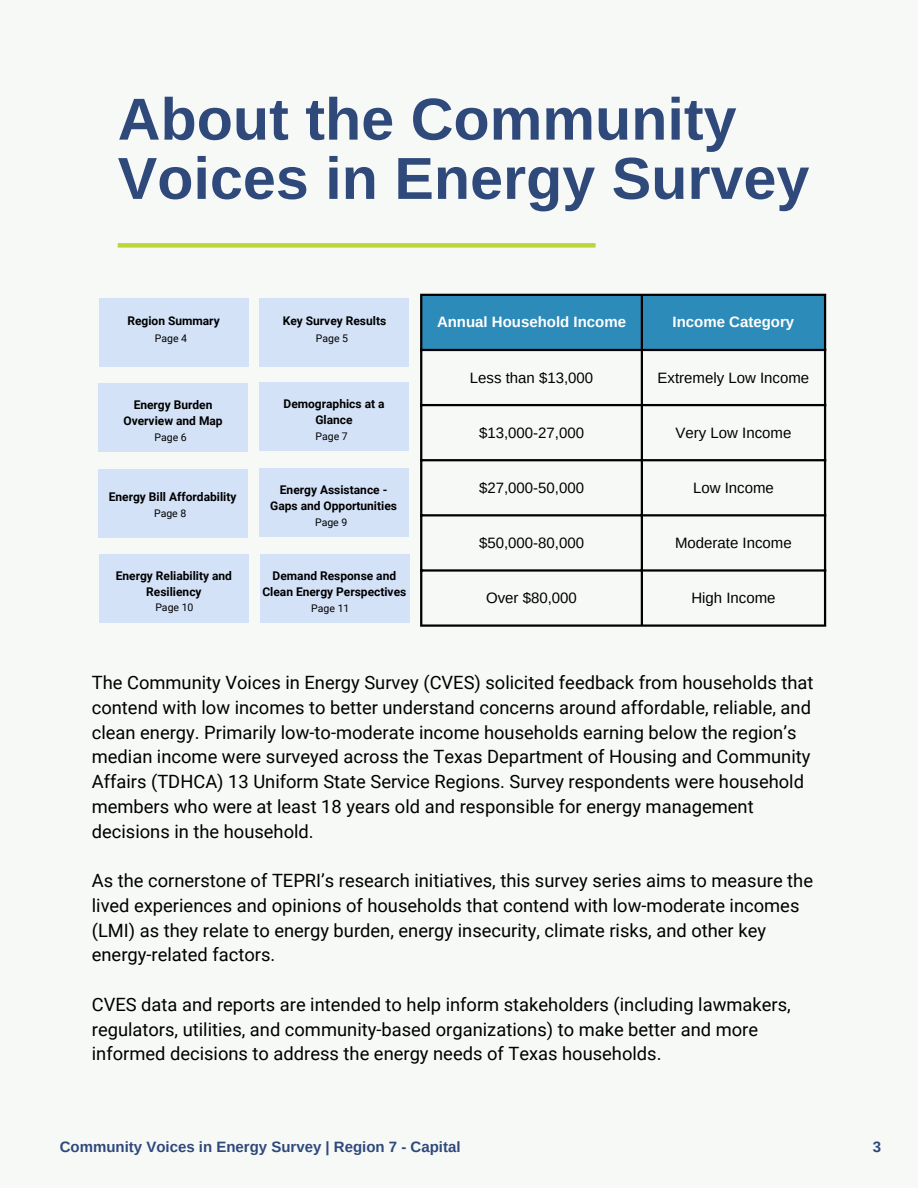
<style>
.page{position:relative;width:918px;height:1188px;background:#f7f9f7}
.page>*{position:absolute;margin:0;border:0;box-sizing:border-box;transform-origin:0 0}
.t1{font:700 59.25px/59.2px "Arimo";color:#2f497b}
.t2{font:18.3px/24.8px "Roboto";color:#000}
.t3{font:15px "Arimo";color:#000}
.t4{font:700 15px "Arimo";color:#2f497b}
.t5{font:700 15px "Arimo";color:#fff}
.t6{font:700 12px/16px "Roboto";color:#000;text-align:center}
.t7{font:10.5px "Roboto";color:#000}
</style>
<div class="page">
<div style="left:118px;top:243px;width:478px;height:5px;background:#bcd638"></div>
<div style="left:422px;top:296px;width:402px;height:53px;background:#2d8bba"></div>
<hr style="left:420px;top:296px;width:2px;height:328px;background:#000">
<hr style="left:641px;top:296px;width:2px;height:328px;background:#000">
<hr style="left:824px;top:296px;width:2px;height:328px;background:#000">
<hr style="left:420px;top:294px;width:406px;height:2px;background:#000">
<hr style="left:420px;top:349px;width:406px;height:2px;background:#000">
<hr style="left:420px;top:404px;width:406px;height:2px;background:#000">
<hr style="left:420px;top:459px;width:406px;height:2px;background:#000">
<hr style="left:420px;top:514px;width:406px;height:2px;background:#000">
<hr style="left:420px;top:569px;width:406px;height:3px;background:#000">
<hr style="left:420px;top:624px;width:406px;height:3px;background:#000">
<div style="left:99px;top:298px;width:150px;height:69px;background:#d4e2f8"></div>
<div style="left:260px;top:298px;width:149px;height:69px;background:#d4e2f8"></div>
<div style="left:99px;top:383px;width:149px;height:69px;background:#d4e2f8"></div>
<div style="left:260px;top:382px;width:149px;height:68px;background:#d4e2f8"></div>
<div style="left:98px;top:469px;width:150px;height:68px;background:#d4e2f8"></div>
<div style="left:259px;top:468px;width:150px;height:69px;background:#d4e2f8"></div>
<div style="left:99px;top:554px;width:150px;height:68px;background:#d4e2f8"></div>
<div style="left:260px;top:554px;width:149px;height:69px;background:#d4e2f8"></div>
<p class="t1" style="left:118px;top:89px;width:693px">About the Community<br>Voices in Energy Survey</p>
<p class="t6" style="left:127px;top:313px;width:94px">Region Summary</p>
<p class="t6" style="left:283px;top:313px;width:105px">Key Survey Results</p>
<p class="t7" style="left:316px;top:332px;width:34px">Page 5</p>
<p class="t7" style="left:155px;top:332px;width:34px">Page 4</p>
<p class="t6" style="left:123px;top:397px;width:101px">Energy Burden<br>Overview and Map</p>
<p class="t7" style="left:155px;top:431px;width:34px">Page 6</p>
<p class="t6" style="left:109px;top:489px;width:129px">Energy Bill Affordability</p>
<p class="t7" style="left:154px;top:507px;width:34px">Page 8</p>
<p class="t6" style="left:116px;top:568px;width:118px">Energy Reliability and<br>Resiliency</p>
<p class="t7" style="left:155px;top:602px;width:40px">Page 10</p>
<p class="t6" style="left:284px;top:396px;width:103px">Demographics at a<br>Glance</p>
<p class="t7" style="left:316px;top:430px;width:34px">Page 7</p>
<p class="t6" style="left:270px;top:482px;width:128px">Energy Assistance -<br>Gaps and Opportunities</p>
<p class="t7" style="left:315px;top:516px;width:34px">Page 9</p>
<p class="t6" style="left:262px;top:568px;width:145px">Demand Response and<br>Clean Energy Perspectives</p>
<p class="t7" style="left:311px;top:602px;width:40px">Page 11</p>
<p class="t5" style="left:437px;top:314px;width:191px">Annual Household Income</p>
<p class="t5" style="left:673px;top:314px;width:123px">Income Category</p>
<p class="t3" style="left:470px;top:369px;width:125px">Less than $13,000</p>
<p class="t3" style="left:658px;top:369px;width:153px">Extremely Low Income</p>
<p class="t3" style="left:479px;top:424px;width:107px">$13,000-27,000</p>
<p class="t3" style="left:676px;top:424px;width:117px">Very Low Income</p>
<p class="t3" style="left:479px;top:479px;width:107px">$27,000-50,000</p>
<p class="t3" style="left:693px;top:479px;width:82px">Low Income</p>
<p class="t3" style="left:479px;top:534px;width:107px">$50,000-80,000</p>
<p class="t3" style="left:675px;top:534px;width:118px">Moderate Income</p>
<p class="t3" style="left:486px;top:590px;width:92px">Over $80,000</p>
<p class="t3" style="left:691px;top:590px;width:86px">High Income</p>
<p class="t2" style="left:92px;top:670px;width:723px">The Community Voices in Energy Survey (CVES) solicited feedback from households that contend with low incomes to better understand concerns around affordable, reliable, and clean energy. Primarily low-to-moderate income households earning below the region’s median income were surveyed across the Texas Department of Housing and Community Affairs (TDHCA) 13 Uniform State Service Regions. Survey respondents were household members who were at least 18 years old and responsible for energy management decisions in the household.</p>
<p class="t2" style="left:92px;top:868px;width:723px">As the cornerstone of TEPRI’s research initiatives, this survey series aims to measure the lived experiences and opinions of households that contend with low-moderate incomes (LMI) as they relate to energy burden, energy insecurity, climate risks, and other key energy-related factors.</p>
<p class="t2" style="left:92px;top:992px;width:700px">CVES data and reports are intended to help inform stakeholders (including lawmakers, regulators, utilities, and community-based organizations) to make better and more informed decisions to address the energy needs of Texas households.</p>
<p class="t4" style="left:60px;top:1138px;width:402px">Community Voices in Energy Survey | Region 7 - Capital</p>
<p class="t4" style="left:873px;top:1138px;width:10px">3</p>
</div>
